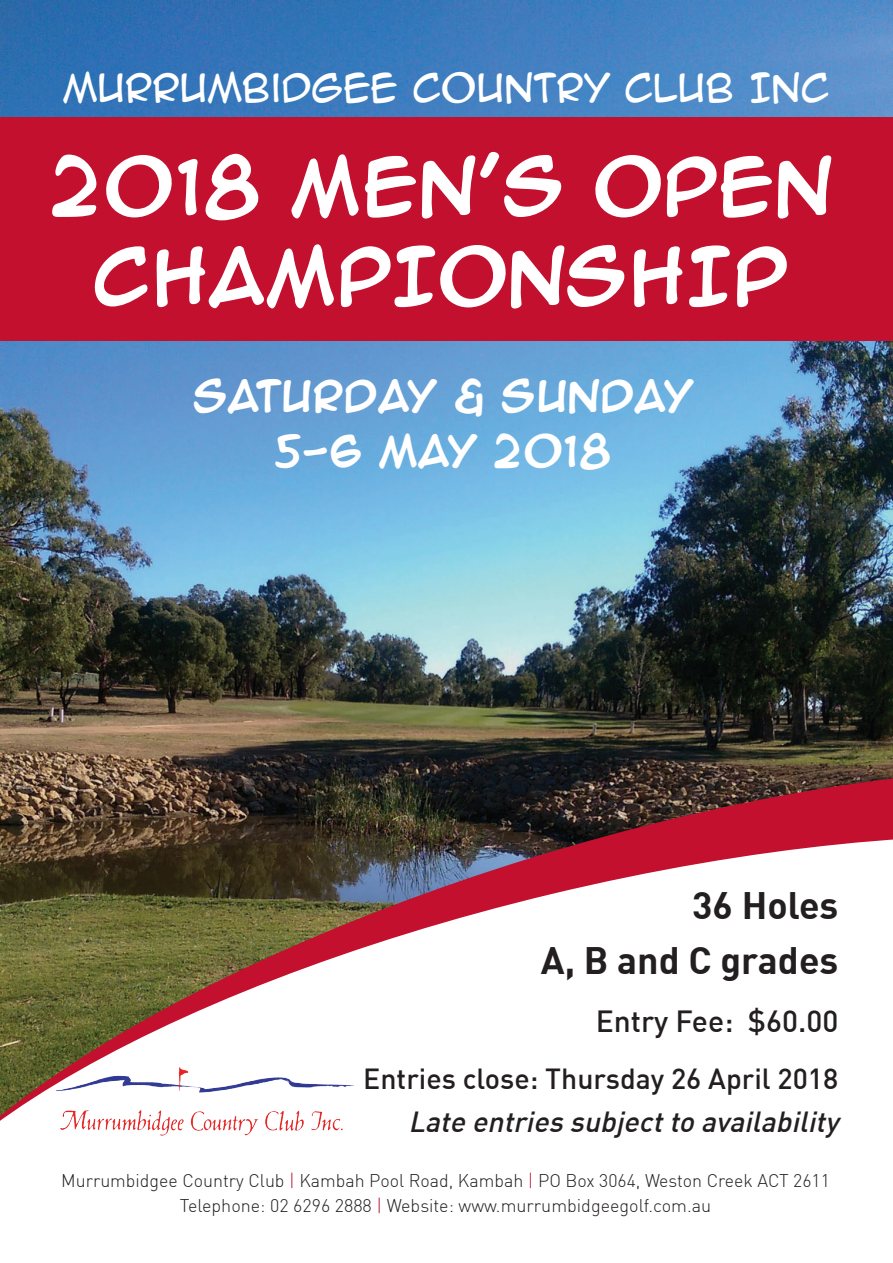
<style>
.page{position:relative;width:893px;height:1263px;background:#fff}
.page>*{position:absolute;margin:0;border:0;box-sizing:border-box;transform-origin:0 0}
.t1{font:italic 700 64.5px/90px "Anime Ace 2.0 BB";color:#fff;text-align:center}
.t2{font:700 37.5px/55.1px "DIN";color:#231f20;text-align:right}
.t3{font:36px "Anime Ace 2.0 BB";color:#fff}
.t4{font:italic 700 36px/55.5px "Anime Ace 2.0 BB";color:#fff;text-align:center}
.t5{font:500 30px "DIN";color:#231f20}
.t6{font:500 28.5px "DIN";color:#231f20}
.t7{font:italic 500 28.5px "DIN";color:#231f20}
.t8{font:300 18px/25.5px "DIN";color:#231f20;text-align:center}
.s1{color:#c3102f}
</style>
<div class="page">
<img style="left:0;top:0;width:893px;height:736px">
<div style="left:0;top:117px;width:893px;height:223px;background:#c3102f"></div>
<img style="left:0;top:736px;width:893px;height:62px">
<svg style="left:0;top:798px;width:893px;height:323px"></svg>
<img style="left:51px;top:1057px;width:302px;height:79px">
<h3 class="t3" style="left:63px;top:65px;width:768px">MURRUMBIDGEE COUNTRY CLUB INC</h3>
<h1 class="t1" style="left:54px;top:137px;width:786px">2018 M EN’S OPEN<br>CHAMPIONSHIP</h1>
<h3 class="t4" style="left:196px;top:366px;width:501px">SATURDAY &amp; SUNDAY<br>5-6 MAY 2018</h3>
<h2 class="t2" style="left:541px;top:876px;width:299px">36 Holes<br>A, B and C grades</h2>
<h3 class="t5" style="left:596px;top:1002px;width:244px">Entry Fee: $60.00</h3>
<h3 class="t6" style="left:363px;top:1060px;width:477px">Entries close: Thursday 26 April 2018</h3>
<h3 class="t7" style="left:408px;top:1104px;width:439px">Late entries subjectto availability</h3>
<p class="t8" style="left:61px;top:1167px;width:770px">Murrumbidgee Country Club <span class="s1">|</span> Kambah Pool Road, Kambah <span class="s1">|</span> PO Box 3064, Weston Creek ACT 2611<br>Telephone: 02 6296 2888 <span class="s1">|</span> Website: www.murrumbidgeegolf.com.au</p>
</div>
